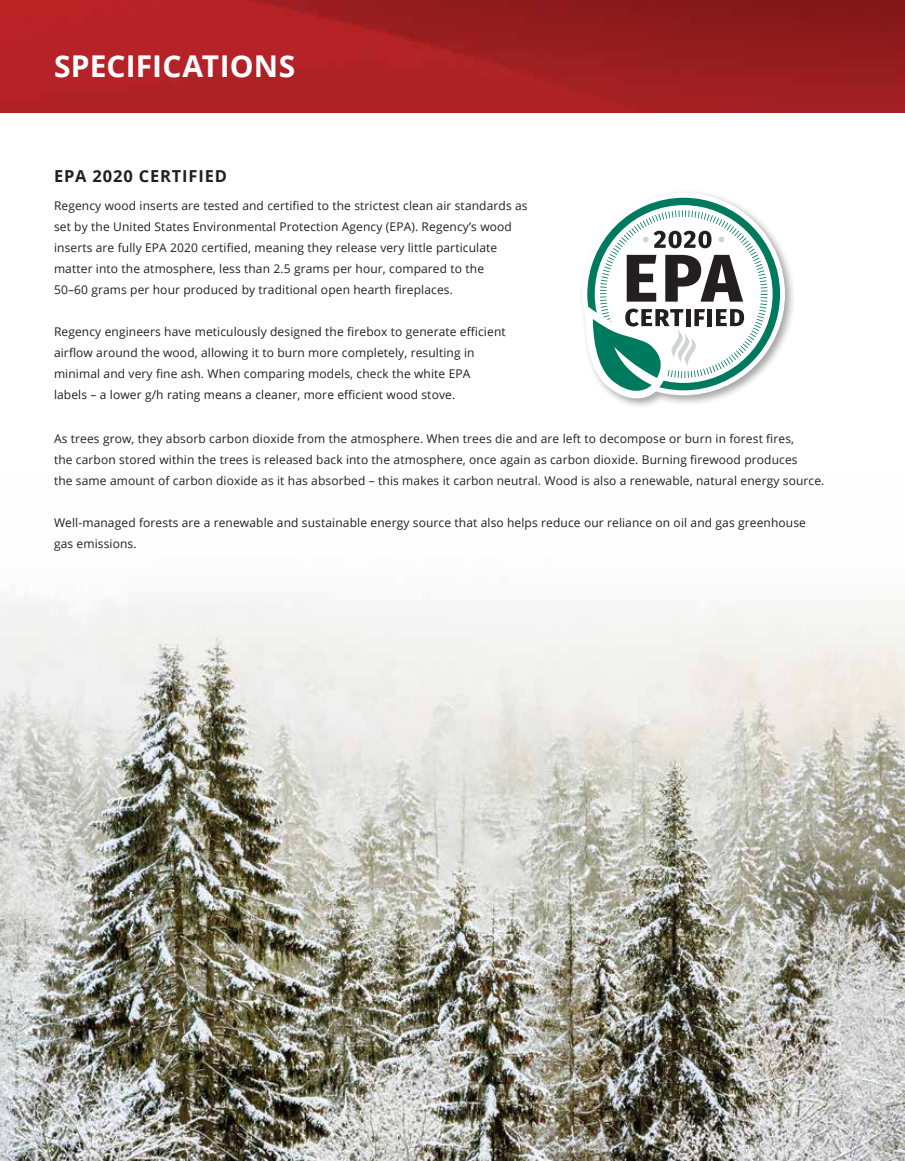
<style>
.page{position:relative;width:905px;height:1161px;background:#fff}
.page>*{position:absolute;margin:0;border:0;box-sizing:border-box;transform-origin:0 0}
.t1{font:700 30px "Open Sans";letter-spacing:.005em;color:#fff}
.t2{font:700 16.5px "Open Sans";letter-spacing:.05em;color:#231f20}
.t3{font:12px/21px "Open Sans";letter-spacing:.01em;color:#231f20}
</style>
<div class="page">
<img style="left:0;top:596px;width:904px;height:565px">
<div style="left:578px;top:189px;width:217px;height:220px;background:#231f20;opacity:.4"></div>
<svg style="left:582px;top:193px;width:203px;height:206px"></svg>
<img style="left:0;top:0;width:904px;height:113px">
<h1 class="t1" style="left:54px;top:45px;width:243px">SPECIFICATIONS</h1>
<h2 class="t2" style="left:54px;top:165px;width:174px">EPA 2020 CERTIFIED</h2>
<p class="t3" style="left:54px;top:195px;width:475px">Regency wood inserts are tested and certified to the strictest clean air standards as set by the United States Environmental Protection Agency (EPA). Regency’s wood inserts are fully EPA 2020 certified, meaning they release very little particulate matter into the atmosphere, less than 2.5 grams per hour, compared to the<br>50–60 grams per hour produced by traditional open hearth fireplaces.</p>
<p class="t3" style="left:54px;top:321px;width:453px">Regency engineers have meticulously designed the firebox to generate efficient airflow around the wood, allowing it to burn more completely, resulting in minimal and very fine ash. When comparing models, check the white EPA labels – a lower g/h rating means a cleaner, more efficient wood stove.</p>
<p class="t3" style="left:54px;top:427px;width:771px">As trees grow, they absorb carbon dioxide from the atmosphere. When trees die and are left to decompose or burn in forest fires,<br>the carbon stored within the trees is released back into the atmosphere, once again as carbon dioxide. Burning firewood produces<br>the same amount of carbon dioxide as it has absorbed – this makes it carbon neutral. Wood is also a renewable, natural energy source.</p>
<p class="t3" style="left:54px;top:511px;width:753px">Well-managed forests are a renewable and sustainable energy source that also helps reduce our reliance on oil and gas greenhouse gas emissions.</p>
</div>
